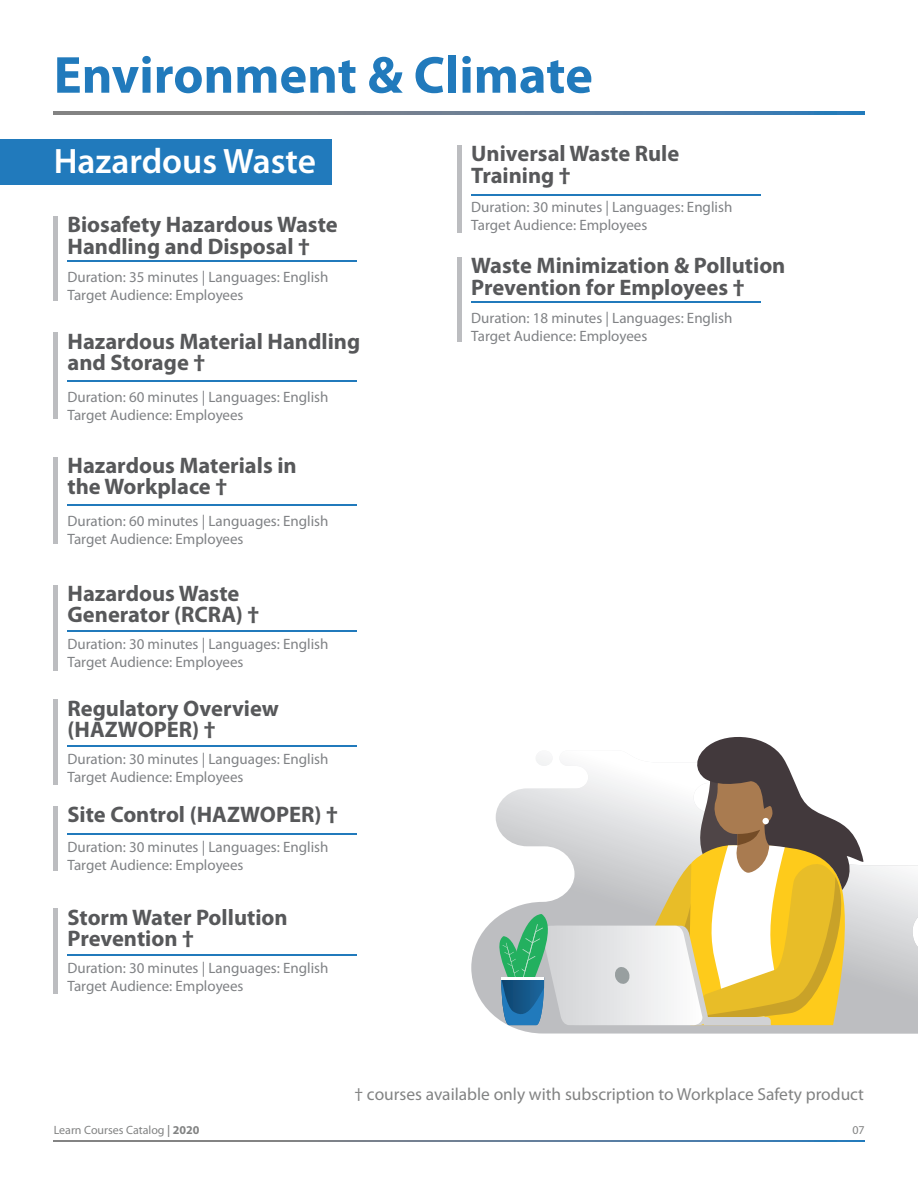
<style>
.page{position:relative;width:918px;height:1188px;background:#fff}
.page>*{position:absolute;margin:0;border:0;box-sizing:border-box;transform-origin:0 0}
.t1{font:700 52.5px "Myriad Pro";color:#217abc}
.t2{font:600 35.4px "Myriad Pro";color:#fff}
.t3{font:700 22.5px/21.6px "Myriad Pro";color:#57585a}
.t4{font:17.4px "Myriad Pro";color:#828383}
.t5{font:15px/18px "Myriad Pro";color:#808285}
.t6{font:12px "Myriad Pro";color:#828383}
.s1{font-weight:600}
.s2{font-weight:700}
</style>
<div class="page">
<svg style="left:471px;top:865px;width:447px;height:168px"></svg>
<svg style="left:494px;top:737px;width:370px;height:288px"></svg>
<svg style="left:54px;top:1140px;width:811px;height:2px;background:#667f97"></svg>
<svg style="left:54px;top:112px;width:811px;height:3px;background:#667f97"></svg>
<hr style="left:67px;top:260px;width:290px;height:2px;background:#217abc">
<div style="left:53px;top:216px;width:5px;height:85px;background:#bcbdc0"></div>
<hr style="left:67px;top:380px;width:290px;height:2px;background:#217abc">
<div style="left:53px;top:333px;width:5px;height:86px;background:#bcbdc0"></div>
<hr style="left:67px;top:504px;width:290px;height:2px;background:#217abc">
<div style="left:53px;top:457px;width:5px;height:86px;background:#bcbdc0"></div>
<hr style="left:471px;top:194px;width:290px;height:1px;background:#217abc">
<div style="left:457px;top:145px;width:5px;height:87px;background:#bcbdc0"></div>
<hr style="left:471px;top:301px;width:290px;height:2px;background:#217abc">
<div style="left:457px;top:258px;width:5px;height:84px;background:#bcbdc0"></div>
<div style="left:0;top:139px;width:332px;height:46px;background:#217abc"></div>
<hr style="left:67px;top:630px;width:290px;height:2px;background:#217abc">
<div style="left:53px;top:585px;width:5px;height:85px;background:#bcbdc0"></div>
<hr style="left:67px;top:745px;width:290px;height:1px;background:#217abc">
<div style="left:53px;top:700px;width:5px;height:85px;background:#bcbdc0"></div>
<hr style="left:67px;top:954px;width:290px;height:2px;background:#217abc">
<div style="left:53px;top:909px;width:5px;height:85px;background:#bcbdc0"></div>
<hr style="left:67px;top:834px;width:290px;height:1px;background:#217abc">
<div style="left:53px;top:807px;width:5px;height:64px;background:#bcbdc0"></div>
<h1 class="t1" style="left:54px;top:46px;width:541px">Environment &amp; Climate</h1>
<h2 class="t2" style="left:54px;top:141px;width:264px">Hazardous Waste</h2>
<h3 class="t3" style="left:67px;top:214px;width:272px">Biosafety Hazardous Waste<br>Handling and Disposal †</h3>
<p class="t5" style="left:68px;top:268px;width:263px">Duration: 35 minutes | Languages: English<br>Target Audience: Employees</p>
<h3 class="t3" style="left:67px;top:330px;width:294px">Hazardous Material Handling and Storage †</h3>
<p class="t5" style="left:68px;top:388px;width:263px">Duration: 60 minutes | Languages: English<br>Target Audience: Employees</p>
<h3 class="t3" style="left:67px;top:455px;width:231px">Hazardous Materials in the Workplace †</h3>
<p class="t5" style="left:68px;top:512px;width:263px">Duration: 60 minutes | Languages: English<br>Target Audience: Employees</p>
<h3 class="t3" style="left:67px;top:583px;width:193px">Hazardous Waste<br>Generator (RCRA) †</h3>
<p class="t5" style="left:68px;top:635px;width:263px">Duration: 30 minutes | Languages: English<br>Target Audience: Employees</p>
<h3 class="t3" style="left:67px;top:698px;width:213px">Regulatory Overview (HAZWOPER) †</h3>
<p class="t5" style="left:68px;top:750px;width:263px">Duration: 30 minutes | Languages: English<br>Target Audience: Employees</p>
<h3 class="t3" style="left:67px;top:804px;width:272px">Site Control (HAZWOPER) †</h3>
<p class="t5" style="left:68px;top:839px;width:263px">Duration: 30 minutes | Languages: English<br>Target Audience: Employees</p>
<h3 class="t3" style="left:67px;top:907px;width:222px">Storm Water Pollution<br>Prevention †</h3>
<p class="t5" style="left:68px;top:959px;width:263px">Duration: 30 minutes | Languages: English<br>Target Audience: Employees</p>
<h3 class="t3" style="left:471px;top:143px;width:210px">Universal Waste Rule<br>Training †</h3>
<p class="t5" style="left:471px;top:199px;width:263px">Duration: 30 minutes | Languages: English<br>Target Audience: Employees</p>
<h3 class="t3" style="left:471px;top:255px;width:316px">Waste Minimization &amp; Pollution<br>Prevention for Employees †</h3>
<p class="t5" style="left:471px;top:309px;width:263px">Duration: 18 minutes | Languages: English<br>Target Audience: Employees</p>
<p class="t6" style="left:54px;top:1124px;width:147px">Learn Courses Catalog <span class="s1">|</span> <span class="s2">2020</span></p>
<p class="t4" style="left:355px;top:1085px;width:511px">† courses available only with subscription to Workplace Safety product</p>
<p class="t6" style="left:852px;top:1124px;width:14px">07</p>
</div>
